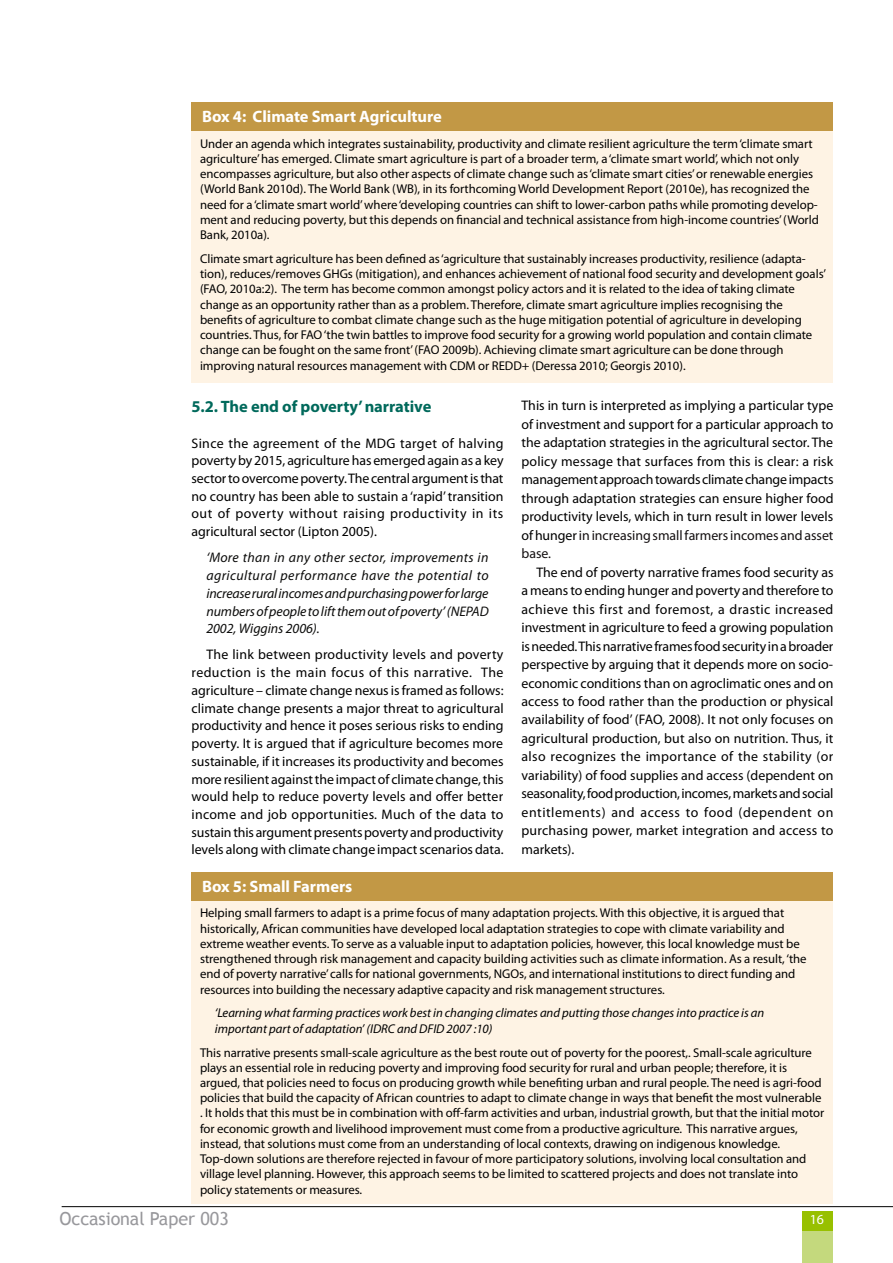
<style>
.page{position:relative;width:893px;height:1263px;background:#fff}
.page>*{position:absolute;margin:0;border:0;box-sizing:border-box;transform-origin:0 0}
.t1{font:18px "Trebuchet MS";letter-spacing:-.005em;color:#98989c}
.t2{font:700 16.5px "Myriad Pro";letter-spacing:-.005em;color:#fff}
.t3{font:700 16.5px "Myriad Pro";letter-spacing:-.005em;color:#00695b}
.t4{font:13.8px/18.5px "Myriad Pro";letter-spacing:-.005em;color:#000;text-align:justify}
.t5{font:italic 13.8px/17.7px "Myriad Pro";letter-spacing:-.005em;color:#0c0c0b;text-align:justify}
.t6{font:13.8px "Myriad Pro";color:#fff}
.t7{font:12.75px/15.1px "Myriad Pro";letter-spacing:-.005em;color:#000}
.t8{font:italic 12.75px/15.1px "Myriad Pro";letter-spacing:-.005em;color:#000}
.s1{color:#000}
.s2{color:#141011}
</style>
<div class="page">
<hr style="left:62px;top:1206px;width:831px;height:1px;background:#000">
<div style="left:802px;top:1211px;width:30px;height:19px;background:#98c000"></div>
<div style="left:802px;top:1231px;width:30px;height:32px;background:#c4d97d"></div>
<div style="left:192px;top:130px;width:641px;height:253px;background:#fef3e4"></div>
<div style="left:192px;top:102px;width:641px;height:29px;background:#c29845"></div>
<div style="left:192px;top:899px;width:641px;height:304px;background:#fef3e4"></div>
<div style="left:192px;top:872px;width:641px;height:28px;background:#c29845"></div>
<p class="t2" style="left:202px;top:106px;width:241px">Box 4: Climate Smart Agriculture</p>
<p class="t7" style="left:200px;top:136px;width:620px">Under an agenda which integrates sustainability, productivity and climate resilient agriculture the term ‘climate smart agriculture’ has emerged. Climate smart agriculture is part of a broader term, a ‘climate smart world’, which not only encompasses agriculture, but also other aspects of climate change such as ‘climate smart cities’ or renewable energies (World Bank 2010d). The World Bank (WB), in its forthcoming World Development Report (2010e), has recognized the need for a ‘climate smart world’ where ‘developing countries can shift to lower-carbon paths while promoting develop&shy;ment and reducing poverty, but this depends on financial and technical assistance from high-income countries’ (World Bank, 2010a).</p>
<p class="t7" style="left:200px;top:251px;width:628px">Climate smart agriculture has been defined as ‘agriculture that sustainably increases productivity, resilience (adapta&shy;tion), reduces/removes GHGs (mitigation), and enhances achievement of national food security and development goals’ (FAO, 2010a:2). The term has become common amongst policy actors and it is related to the idea of taking climate change as an opportunity rather than as a problem. Therefore, climate smart agriculture implies recognising the benefits of agriculture to combat climate change such as the huge mitigation potential of agriculture in developing countries. Thus, for FAO ‘the twin battles to improve food security for a growing world population and contain climate change can be fought on the same front’ (FAO 2009b). Achieving climate smart agriculture can be done through improving natural resources management with CDM or REDD+ (Deressa 2010; Georgis 2010).</p>
<p class="t3" style="left:192px;top:396px;width:241px">5.2. The end of poverty’ narrative</p>
<p class="t4" style="left:192px;top:434px;width:314px;line-height:17.7px">Since the agreement of the MDG target of halving poverty by 2015, agriculture has emerged again as a key sector to overcome poverty. The central argument is that no country has been able to sustain a ‘rapid’ transition out of poverty without raising productivity in its agricultural sector (Lipton 2005).</p>
<p class="t5" style="left:206px;top:549px;width:284px"><span class="s1">‘</span>More than in any other sector, improvements in agricultural performance have the potential to increase rural incomes and purchasing power for large numbers of people to lift them out of poverty’ (NEPAD 2002, Wiggins 2006).</p>
<p class="t4" style="left:192px;top:646px;width:314px;line-height:17.7px;text-indent:15px">The link between productivity levels and poverty reduction is the main focus of this narrative. The agriculture – climate change nexus is framed as follows: climate change presents a major threat to agricultural productivity and hence it poses serious risks to ending poverty. It is argued that if agriculture becomes more sustainable, if it increases its productivity and becomes more resilient against the impact of climate change, this would help to reduce poverty levels and offer better income and job opportunities. Much of the data to sustain this argument presents poverty and productivity levels along with climate change impact scenarios data.</p>
<p class="t2" style="left:202px;top:875px;width:152px">Box 5: Small Farmers</p>
<p class="t4" style="left:521px;top:396px;width:314px">This in turn is interpreted as implying a particular type of investment and support for a particular approach to the adaptation strategies in the agricultural sector. The policy message that surfaces from this is clear: a risk management approach towards climate change impacts through adaptation strategies can ensure higher food productivity levels, which in turn result in lower levels of hunger <span class="s2">in increasing small farmers incomes and asset base.</span></p>
<p class="t4" style="left:521px;top:562px;width:314px;text-indent:15px">The end of poverty narrative frames food security as a means to ending hunger and poverty and therefore to achieve this first and foremost, a drastic increased investment in agriculture to feed a growing population is needed. This narrative frames food security in a broader perspective by arguing that it depends more on socio&shy;economic conditions than on agroclimatic ones and on access to food rather than the production or physical availability of food’ (FAO, 2008). It not only focuses on agricultural production, but also on nutrition. Thus, it also recognizes the importance of the stability (or variability) of food supplies and access (dependent on seasonality, food production, incomes, markets and social entitlements) and access to food (dependent on purchasing power, market integration and access to markets).</p>
<p class="t7" style="left:200px;top:905px;width:608px">Helping small farmers to adapt is a prime focus of many adaptation projects. With this objective, it is argued that historically, African communities have developed local adaptation strategies to cope with climate variability and extreme weather events. To serve as a valuable input to adaptation policies, however, this local knowledge must be strengthened through risk management and capacity building activities such as climate information. As a result, ‘the end of poverty narrative’ calls for national governments, NGOs, and international institutions to direct funding and resources into building the necessary adaptive capacity and risk management structures.</p>
<p class="t8" style="left:215px;top:1005px;width:551px">‘Learning what farming practices work best in changing climates and putting those changes into practice is an important part of adaptation’ (IDRC and DFID 2007 :10)</p>
<p class="t7" style="left:200px;top:1044px;width:626px">This narrative presents small-scale agriculture as the best route out of poverty for the poorest,. Small-scale agriculture plays an essential role in reducing poverty and improving food security for rural and urban people; therefore, it is argued, that policies need to focus on producing growth while benefiting urban and rural people. The need is agri-food policies that build the capacity of African countries to adapt to climate change in ways that benefit the most vulnerable . It holds that this must be in combination with off-farm activities and urban, industrial growth, but that the initial motor for economic growth and livelihood improvement must come from a productive agriculture. This narrative argues, instead, that solutions must come from an understanding of local contexts, drawing on indigenous knowledge.<br>Top-down solutions are therefore rejected in favour of more participatory solutions, involving local consultation and village level planning. However, this approach seems to be limited to scattered projects and does not translate into policy statements or measures.</p>
<h1 class="t1" style="left:60px;top:1208px;width:171px">Occasional Paper 003</h1>
<p class="t6" style="left:810px;top:1211px;width:16px">16</p>
</div>
